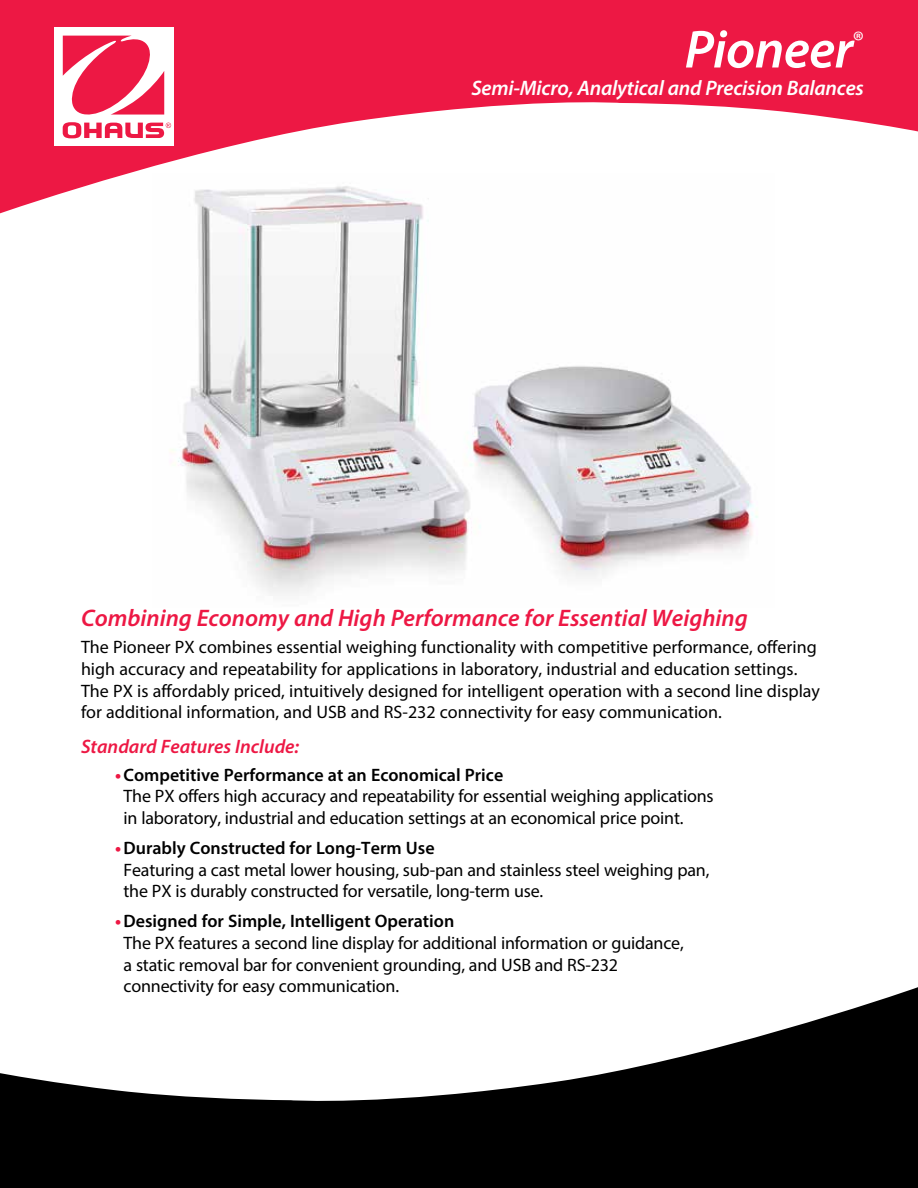
<style>
.page{position:relative;width:918px;height:1188px;background:#fff}
.page>*{position:absolute;margin:0;border:0;box-sizing:border-box;transform-origin:0 0}
.t1{font:italic 600 54px "Myriad Pro";letter-spacing:-.01em;color:#fff}
.t2{font:italic 600 24px "Myriad Pro";color:#ed1844}
.t3{font:italic 600 21px "Myriad Pro";letter-spacing:-.01em;color:#fff}
.t4{font:italic 600 19.5px "Myriad Pro";color:#ed1844}
.t5{font:18px/21.6px "Myriad Pro";letter-spacing:-.01em;color:#000}
.s1{font-weight:700;color:#ed1844}
.s2{font-weight:600}
</style>
<div class="page">
<svg style="left:0;top:0;width:918px;height:214px;fill:#ed1844"></svg>
<div style="left:54px;top:27px;width:120px;height:119px;background:#fff"></div>
<svg style="left:63px;top:36px;width:108px;height:102px"></svg>
<svg style="left:0;top:987px;width:918px;height:201px;fill:#000"></svg>
<img style="left:152px;top:174px;width:623px;height:420px">
<h1 class="t1" style="left:685px;top:15px;width:181px">Pioneer<sup>®</sup></h1>
<p class="t3" style="left:472px;top:74px;width:394px">Semi-Micro, Analytical and Precision Balances</p>
<h2 class="t2" style="left:81px;top:602px;width:668px">Combining Economy and High Performance for Essential Weighing</h2>
<p class="t5" style="left:81px;top:636px;width:741px">The Pioneer PX combines essential weighing functionality with competitive performance, offering high accuracy and repeatability for applications in laboratory, industrial and education settings.<br>The PX is affordably priced, intuitively designed for intelligent operation with a second line display for additional information, and USB and RS-232 connectivity for easy communication.</p>
<p class="t4" style="left:81px;top:734px;width:220px">Standard Features Include:</p>
<p class="t5" style="left:124px;top:764px;width:592px;text-indent:-8px"><span class="s1">•</span><span class="s2">Competitive Performance at an Economical Price<br></span>The PX offers high accuracy and repeatability for essential weighing applications in laboratory, industrial and education settings at an economical price point.</p>
<p class="t5" style="left:124px;top:837px;width:588px;text-indent:-8px"><span class="s1">•</span><span class="s2">Durably Constructed for Long-Term Use<br></span>Featuring a cast metal lower housing, sub-pan and stainless steel weighing pan, the PX is durably constructed for versatile, long-term use.</p>
<p class="t5" style="left:124px;top:910px;width:562px;text-indent:-8px"><span class="s1">•</span><span class="s2">Designed for Simple, Intelligent Operation<br></span>The PX features a second line display for additional information or guidance, a static removal bar for convenient grounding, and USB and RS-232 connectivity for easy communication.</p>
</div>
